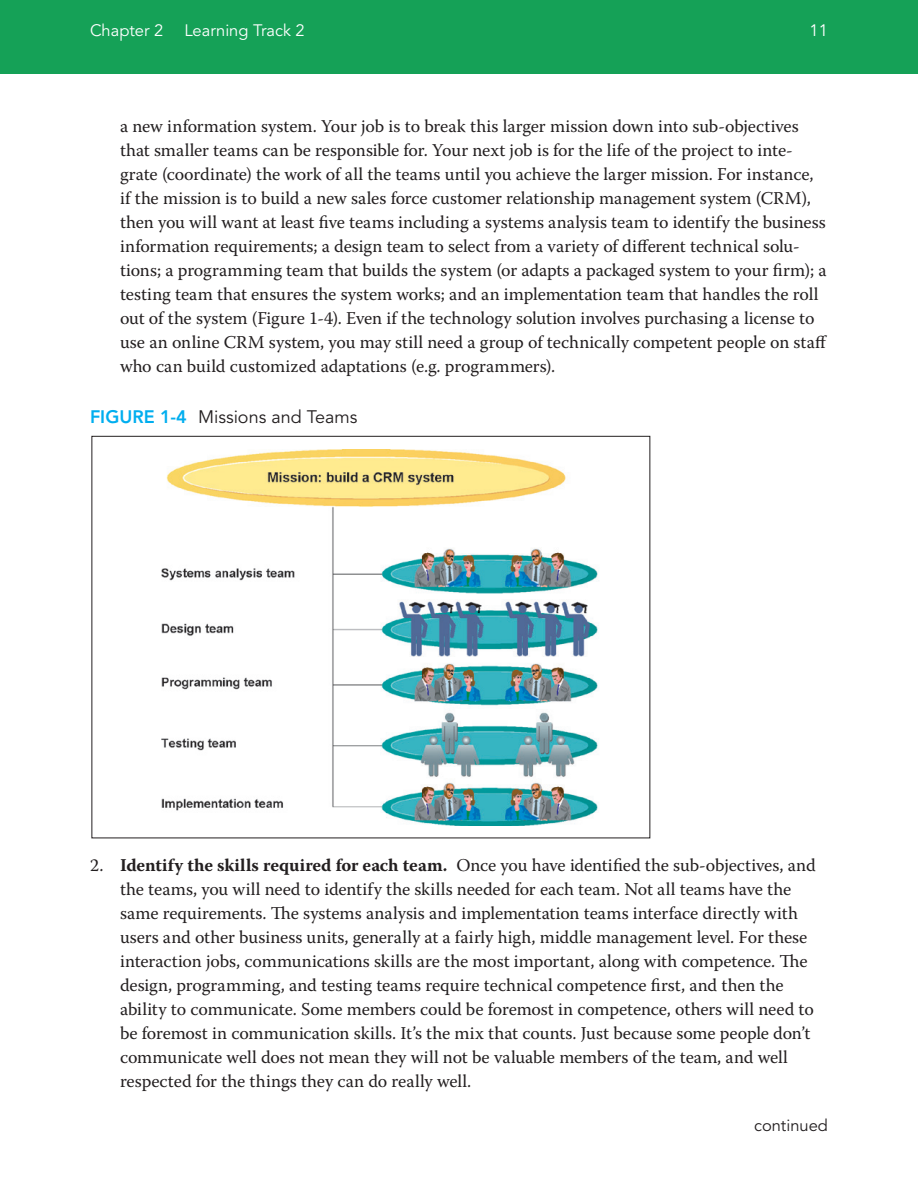
<style>
.page{position:relative;width:918px;height:1188px;background:#fff}
.page>*{position:absolute;margin:0;border:0;box-sizing:border-box;transform-origin:0 0}
.t1{font:18px/24px "Warnock Pro";color:#231f20}
.Fig_Title{font:18px "Avenir LT Std";color:#231f20}
.t2{font:16.5px "Avenir LT Std";color:#fff}
.t3{font:16.5px "Avenir LT Std";color:#231f20}
.s1{font-weight:800;color:#00aeef}
.s2{font-weight:700}
</style>
<div class="page">
<div style="left:0;top:0;width:918px;height:74px;background:#15a157"></div>
<img style="left:162px;top:450px;width:437px;height:376px">
<p class="t2" style="left:90px;top:21px;width:75px">Chapter 2</p>
<p class="t2" style="left:184px;top:21px;width:122px">Learning Track 2</p>
<p class="t2" style="left:810px;top:21px;width:20px">11</p>
<p class="t1" style="left:120px;top:114px;width:709px">a new information system. Your job is to break this larger mission down into sub-objectives that smaller teams can be responsible for. Your next job is for the life of the project to inte&shy;grate (coordinate) the work of all the teams until you achieve the larger mission. For instance, if the mission is to build a new sales force customer relationship management system (CRM), then you will want at least five teams including a systems analysis team to identify the business information requirements; a design team to select from a variety of different technical solu&shy;tions; a programming team that builds the system (or adapts a packaged system to your firm); a testing team that ensures the system works; and an implementation team that handles the roll out of the system (Figure 1-4). Even if the technology solution involves purchasing a license to use an online CRM system, you may still need a group of technically competent people on staff who can build customized adaptations (e.g. programmers).</p>
<p class="Fig_Title" style="left:90px;top:407px;width:269px"><span class="s1">FIGURE 1-4</span> Missions and Teams</p>
<p class="t1" style="left:120px;top:853px;width:697px;text-indent:-30px">2. <span class="s2">Identify the skills required for each team.</span> Once you have identified the sub-objectives, and the teams, you will need to identify the skills needed for each team. Not all teams have the same requirements. The systems analysis and implementation teams interface directly with users and other business units, generally at a fairly high, middle management level. For these interaction jobs, communications skills are the most important, along with competence. The design, programming, and testing teams require technical competence first, and then the ability to communicate. Some members could be foremost in competence, others will need to be foremost in communication skills. It’s the mix that counts. Just because some people don’t communicate well does not mean they will not be valuable members of the team, and well respected for the things they can do really well.</p>
<p class="t3" style="left:754px;top:1116px;width:75px">continued</p>
</div>
